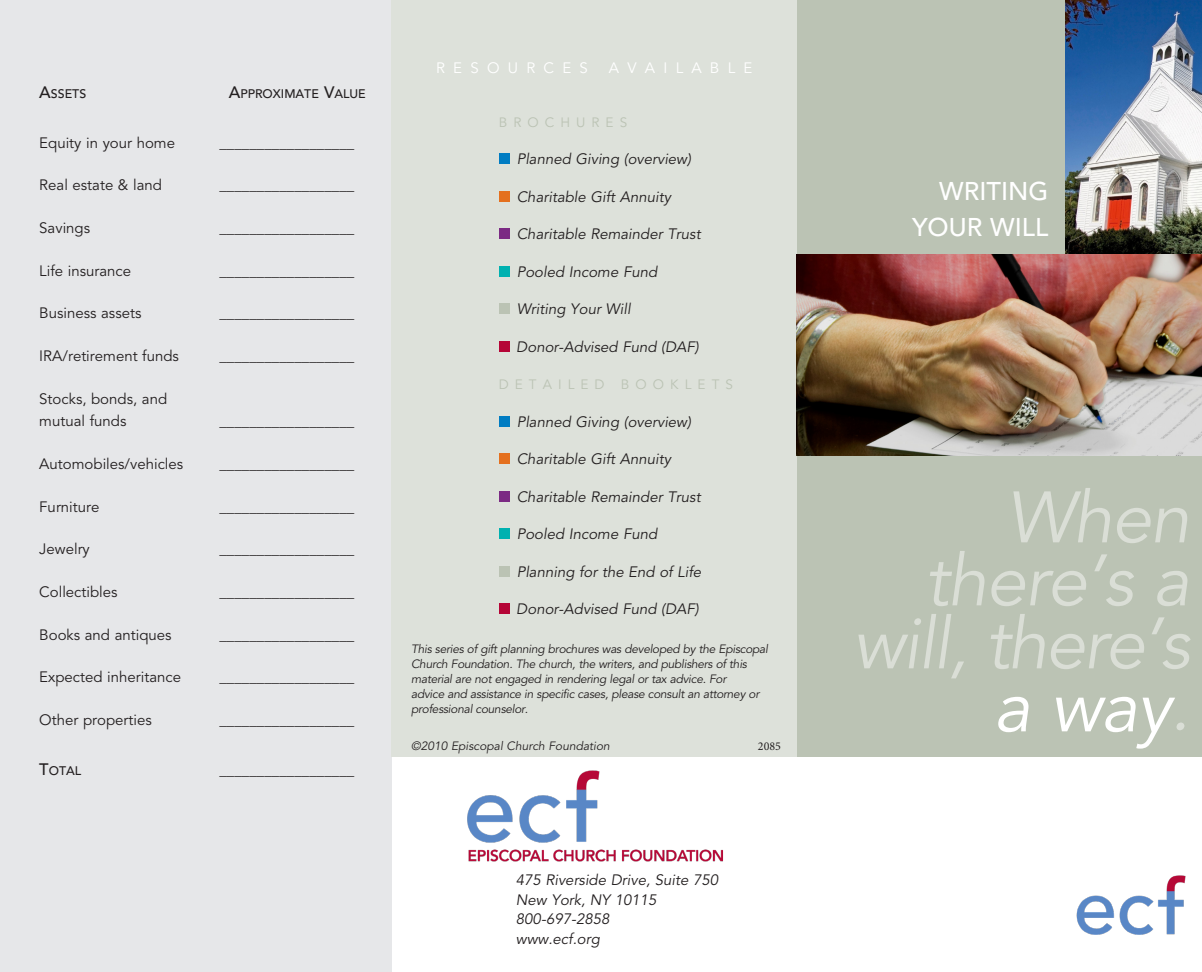
<style>
.page{position:relative;width:1202px;height:972px;background:#fff}
.page>*{position:absolute;margin:0;border:0;box-sizing:border-box;transform-origin:0 0}
.t1{font:italic 72px/63px "Avenir LTW01 45";letter-spacing:-.02em;color:#daded6;text-align:right}
.t2{font:500 25.5px/36px "Avenir LTW01 65";color:#fff;text-align:right}
.t3{font:15px/22.5px "Avenir LTW01 45";color:#231f20}
.Body_Copy{font:italic 15px/19.5px "Avenir LTW01 45";color:#231f20}
.t4{font:15px "Avenir LTW01 45";letter-spacing:.55em;color:#fff}
.t5{font:500 15px "Avenir LTW01 65";color:#231f20}
.t6{font:13.5px "Avenir LTW01 45";letter-spacing:.45em;color:#bbc3b4}
.t7{font:500 12.3px "Avenir LTW01 65";color:#231f20}
.Body_Copy-2{font:italic 12px/15px "Avenir LTW01 45";letter-spacing:-.025em;color:#231f20}
.Body_Copy-3{font:italic 12px "Avenir LTW01 45";color:#231f20}
.t8{font:12px "Minion Pro";color:#231f20}
.s1{font-size:16.5px}
.s2{color:#fff}
</style>
<div class="page">
<div style="left:0;top:0;width:392px;height:972px;background:#e6e7e9"></div>
<div style="left:796px;top:0;width:406px;height:756px;background:#bbc3b4"></div>
<div style="left:392px;top:0;width:404px;height:756px;background:#dde1da"></div>
<img style="left:1065px;top:0;width:137px;height:253px">
<img style="left:796px;top:254px;width:405px;height:201px">
<div style="left:499px;top:153px;width:10px;height:11px;background:#007cc2"></div>
<div style="left:499px;top:191px;width:10px;height:11px;background:#e4701e"></div>
<div style="left:499px;top:228px;width:10px;height:11px;background:#7b2a83"></div>
<div style="left:499px;top:266px;width:10px;height:11px;background:#00b1b0"></div>
<div style="left:499px;top:303px;width:10px;height:11px;background:#bbc3b4"></div>
<div style="left:499px;top:341px;width:10px;height:11px;background:#b50536"></div>
<div style="left:499px;top:416px;width:10px;height:11px;background:#007cc2"></div>
<div style="left:499px;top:453px;width:10px;height:11px;background:#e4701e"></div>
<div style="left:499px;top:491px;width:10px;height:11px;background:#7b2a83"></div>
<div style="left:499px;top:528px;width:10px;height:11px;background:#00b1b0"></div>
<div style="left:499px;top:566px;width:10px;height:11px;background:#bbc3b4"></div>
<div style="left:499px;top:603px;width:10px;height:11px;background:#b50536"></div>
<img style="left:1076px;top:875px;width:110px;height:60px">
<img style="left:405px;top:756px;width:379px;height:106px">
<p class="t7" style="left:39px;top:87px;width:48px"><span class="s1">A</span>SSETS</p>
<p class="t7" style="left:229px;top:87px;width:139px"><span class="s1">A</span>PPROXIMATE <span class="s1">V</span>ALUE</p>
<p class="t3" style="left:39px;top:131px;width:137px">Equity in your home</p>
<p class="t3" style="left:219px;top:131px;width:136px">__________________</p>
<p class="t3" style="left:39px;top:174px;width:124px">Real estate &amp; land</p>
<p class="t3" style="left:219px;top:174px;width:136px">__________________</p>
<p class="t3" style="left:39px;top:217px;width:52px">Savings</p>
<p class="t3" style="left:219px;top:217px;width:136px">__________________</p>
<p class="t3" style="left:39px;top:260px;width:93px">Life insurance</p>
<p class="t3" style="left:219px;top:260px;width:136px">__________________</p>
<p class="t3" style="left:39px;top:302px;width:104px">Business assets</p>
<p class="t3" style="left:219px;top:302px;width:136px">__________________</p>
<p class="t3" style="left:39px;top:345px;width:141px">IRA/retirement funds</p>
<p class="t3" style="left:219px;top:345px;width:136px">__________________</p>
<p class="t3" style="left:39px;top:388px;width:129px">Stocks, bonds, and mutual funds</p>
<p class="t3" style="left:219px;top:410px;width:136px">__________________</p>
<p class="t3" style="left:39px;top:453px;width:145px">Automobiles/vehicles</p>
<p class="t3" style="left:219px;top:453px;width:136px">__________________</p>
<p class="t3" style="left:39px;top:496px;width:62px">Furniture</p>
<p class="t3" style="left:219px;top:496px;width:136px">__________________</p>
<p class="t3" style="left:39px;top:538px;width:52px">Jewelry</p>
<p class="t3" style="left:219px;top:538px;width:136px">__________________</p>
<p class="t3" style="left:39px;top:581px;width:80px">Collectibles</p>
<p class="t3" style="left:219px;top:581px;width:136px">__________________</p>
<p class="t3" style="left:39px;top:624px;width:134px">Books and antiques</p>
<p class="t3" style="left:219px;top:624px;width:136px">__________________</p>
<p class="t3" style="left:39px;top:666px;width:143px">Expected inheritance</p>
<p class="t3" style="left:219px;top:666px;width:136px">__________________</p>
<p class="t3" style="left:39px;top:709px;width:114px">Other properties</p>
<p class="t3" style="left:219px;top:709px;width:136px">__________________</p>
<p class="t7" style="left:39px;top:763px;width:44px"><span class="s1">T</span>OTAL</p>
<p class="t5" style="left:219px;top:761px;width:136px">__________________</p>
<p class="t4" style="left:436px;top:60px;width:153px">RESOURCES</p>
<p class="t4" style="left:609px;top:60px;width:145px">AVAILABLE</p>
<p class="t6" style="left:499px;top:114px;width:130px">BROCHURES</p>
<p class="Body_Copy" style="left:517px;top:150px;width:176px">Planned Giving (overview)</p>
<p class="Body_Copy" style="left:517px;top:187px;width:156px">Charitable Gift Annuity</p>
<p class="Body_Copy" style="left:517px;top:225px;width:185px">Charitable Remainder Trust</p>
<p class="Body_Copy" style="left:517px;top:262px;width:142px">Pooled Income Fund</p>
<p class="Body_Copy" style="left:517px;top:300px;width:115px">Writing Your Will</p>
<p class="Body_Copy" style="left:516px;top:337px;width:184px">Donor-Advised Fund (DAF)</p>
<p class="t6" style="left:499px;top:377px;width:236px">DETAILED BOOKLETS</p>
<p class="Body_Copy" style="left:517px;top:412px;width:176px">Planned Giving (overview)</p>
<p class="Body_Copy" style="left:517px;top:450px;width:156px">Charitable Gift Annuity</p>
<p class="Body_Copy" style="left:517px;top:487px;width:185px">Charitable Remainder Trust</p>
<p class="Body_Copy" style="left:517px;top:525px;width:142px">Pooled Income Fund</p>
<p class="Body_Copy" style="left:517px;top:562px;width:186px">Planning for the End of Life</p>
<p class="Body_Copy" style="left:516px;top:600px;width:184px">Donor-Advised Fund (DAF)</p>
<p class="Body_Copy-2" style="left:411px;top:641px;width:358px">This series of gift planning brochures was developed by the Episcopal Church Foundation. The church, the writers, and publishers of this material are not engaged in rendering legal or tax advice. For<br>advice and assistance in specific cases, please consult an attorney or professional counselor.</p>
<p class="Body_Copy-3" style="left:411px;top:739px;width:200px">©2010 Episcopal Church Foundation</p>
<p class="t8" style="left:758px;top:738px;width:25px">2085</p>
<p class="Body_Copy" style="left:516px;top:871px;width:203px">475 Riverside Drive, Suite 750<br>New York, NY 10115<br>800-697-2858<br>www.ecf.org</p>
<p class="t2" style="left:912px;top:173px;width:138px">WRITING<br>YOUR WILL</p>
<p class="t1" style="left:852px;top:488px;width:339px">When there’s a will, there’s <span class="s2">a way</span>.</p>
</div>
